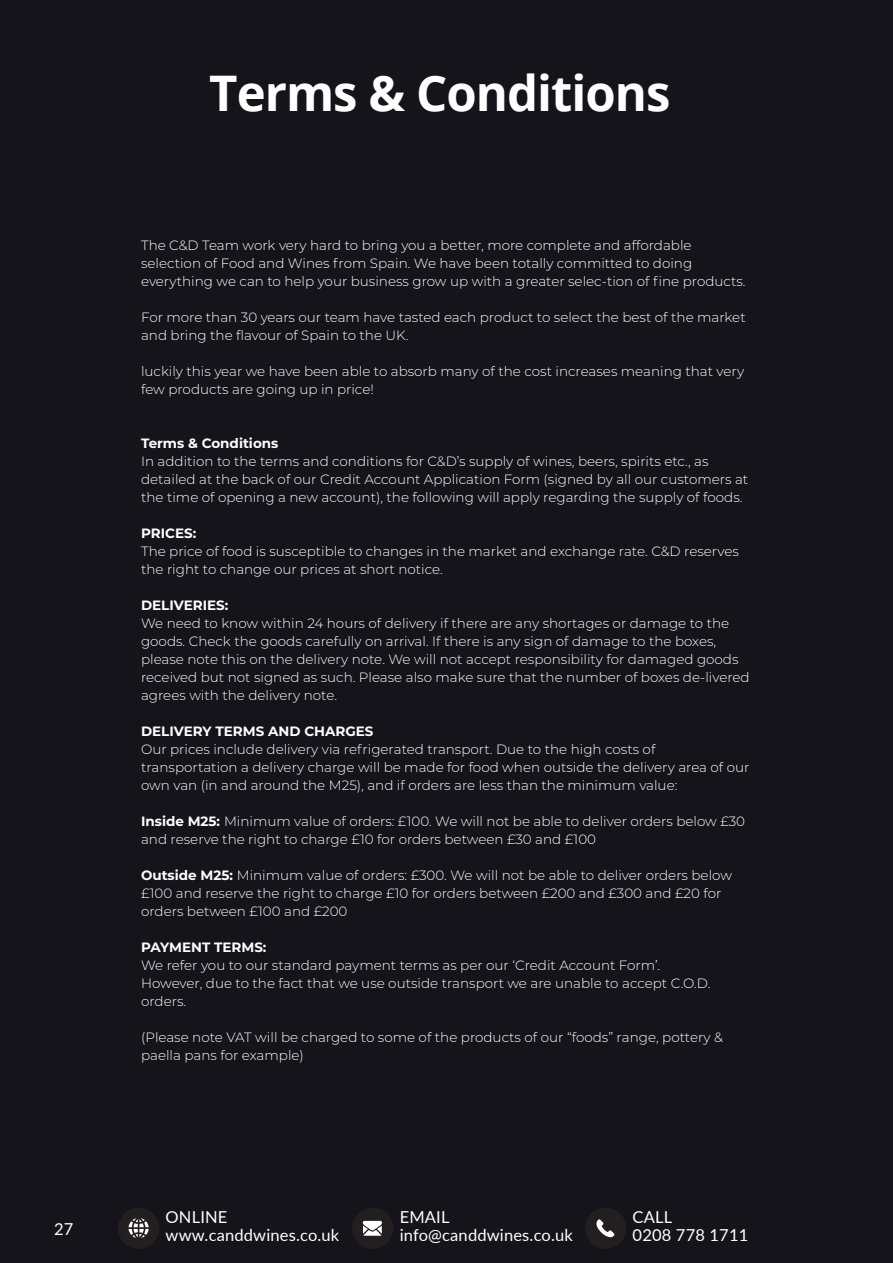
<style>
.page{position:relative;width:893px;height:1263px;background:#fff}
.page>*{position:absolute;margin:0;border:0;box-sizing:border-box;transform-origin:0 0}
.t1{font:700 49.05px "Open Sans";letter-spacing:-.02em;color:#fff}
.t2{font:16.5px "Lato";letter-spacing:.01em;color:#fff}
.t3{font:300 13.5px/18px "Montserrat";color:#fff}
.t4{font:700 13.5px "Montserrat";color:#fff}
.s1{font-weight:700}
</style>
<div class="page">
<div style="left:0;top:1194px;width:893px;height:69px;background:#15141a"></div>
<div style="left:352px;top:1208px;width:41px;height:41px;background:#231f20;border-radius:50%"></div>
<svg style="left:363px;top:1221px;width:19px;height:15px"></svg>
<div style="left:585px;top:1208px;width:41px;height:41px;background:#231f20;border-radius:50%"></div>
<svg style="left:596px;top:1219px;width:19px;height:18px"></svg>
<div style="left:118px;top:1208px;width:41px;height:41px;background:#231f20;border-radius:50%"></div>
<svg style="left:129px;top:1218px;width:20px;height:20px"></svg>
<div style="left:0;top:0;width:893px;height:1194px;background:#15141a"></div>
<p class="t2" style="left:54px;top:1217px;width:21px">27</p>
<p class="t1" style="left:209px;top:58px;width:463px">Terms &amp; Conditions</p>
<p class="t3" style="left:141px;top:236px;width:606px">The C&amp;D Team work very hard to bring you a better, more complete and affordable selection of Food and Wines from Spain. We have been totally committed to doing everything we can to help your business grow up with a greater selec-tion of fine products.</p>
<p class="t3" style="left:141px;top:308px;width:606px">For more than 30 years our team have tasted each product to select the best of the market and bring the flavour of Spain to the UK.</p>
<p class="t3" style="left:141px;top:362px;width:605px">luckily this year we have been able to absorb many of the cost increases meaning that very few products are going up in price!</p>
<p class="t4" style="left:141px;top:433px;width:139px">Terms &amp; Conditions</p>
<p class="t3" style="left:141px;top:452px;width:609px">In addition to the terms and conditions for C&amp;D’s supply of wines, beers, spirits etc., as detailed at the back of our Credit Account Application Form (signed by all our customers at the time of opening a new account), the following will apply regarding the supply of foods.</p>
<p class="t4" style="left:141px;top:523px;width:57px">PRICES:</p>
<p class="t3" style="left:141px;top:542px;width:599px">The price of food is susceptible to changes in the market and exchange rate. C&amp;D reserves the right to change our prices at short notice.</p>
<p class="t4" style="left:141px;top:595px;width:89px">DELIVERIES:</p>
<p class="t3" style="left:141px;top:614px;width:610px">We need to know within 24 hours of delivery if there are any shortages or damage to the goods. Check the goods carefully on arrival. If there is any sign of damage to the boxes, please note this on the delivery note. We will not accept responsibility for damaged goods received but not signed as such. Please also make sure that the number of boxes de-livered agrees with the delivery note.</p>
<p class="t4" style="left:141px;top:721px;width:234px">DELIVERY TERMS AND CHARGES</p>
<p class="t3" style="left:141px;top:740px;width:610px">Our prices include delivery via refrigerated transport. Due to the high costs of transportation a delivery charge will be made for food when outside the delivery area of our own van (in and around the M25), and if orders are less than the minimum value:</p>
<p class="t3" style="left:141px;top:812px;width:605px"><span class="s1">Inside M25:</span> Minimum value of orders: £100. We will not be able to deliver orders below £30 and reserve the right to charge £10 for orders between £30 and £100</p>
<p class="t3" style="left:141px;top:866px;width:592px"><span class="s1">Outside M25:</span> Minimum value of orders: £300. We will not be able to deliver orders below £100 and reserve the right to charge £10 for orders between £200 and £300 and £20 for orders between £100 and £200</p>
<p class="t4" style="left:141px;top:937px;width:127px">PAYMENT TERMS:</p>
<p class="t3" style="left:141px;top:956px;width:521px">We refer you to our standard payment terms as per our ‘Credit Account Form’.</p>
<p class="t3" style="left:141px;top:974px;width:571px">However, due to the fact that we use outside transport we are unable to accept C.O.D. orders.</p>
<p class="t3" style="left:141px;top:1028px;width:583px">(Please note VAT will be charged to some of the products of our “foods” range, pottery &amp; paella pans for example)</p>
<p class="t2" style="left:166px;top:1206px;width:63px">ONLINE</p>
<p class="t2" style="left:166px;top:1224px;width:175px">www.canddwines.co.uk</p>
<p class="t2" style="left:400px;top:1206px;width:51px">EMAIL</p>
<p class="t2" style="left:400px;top:1224px;width:175px">info@canddwines.co.uk</p>
<p class="t2" style="left:633px;top:1206px;width:41px">CALL</p>
<p class="t2" style="left:633px;top:1224px;width:117px">0208 778 1711</p>
</div>
